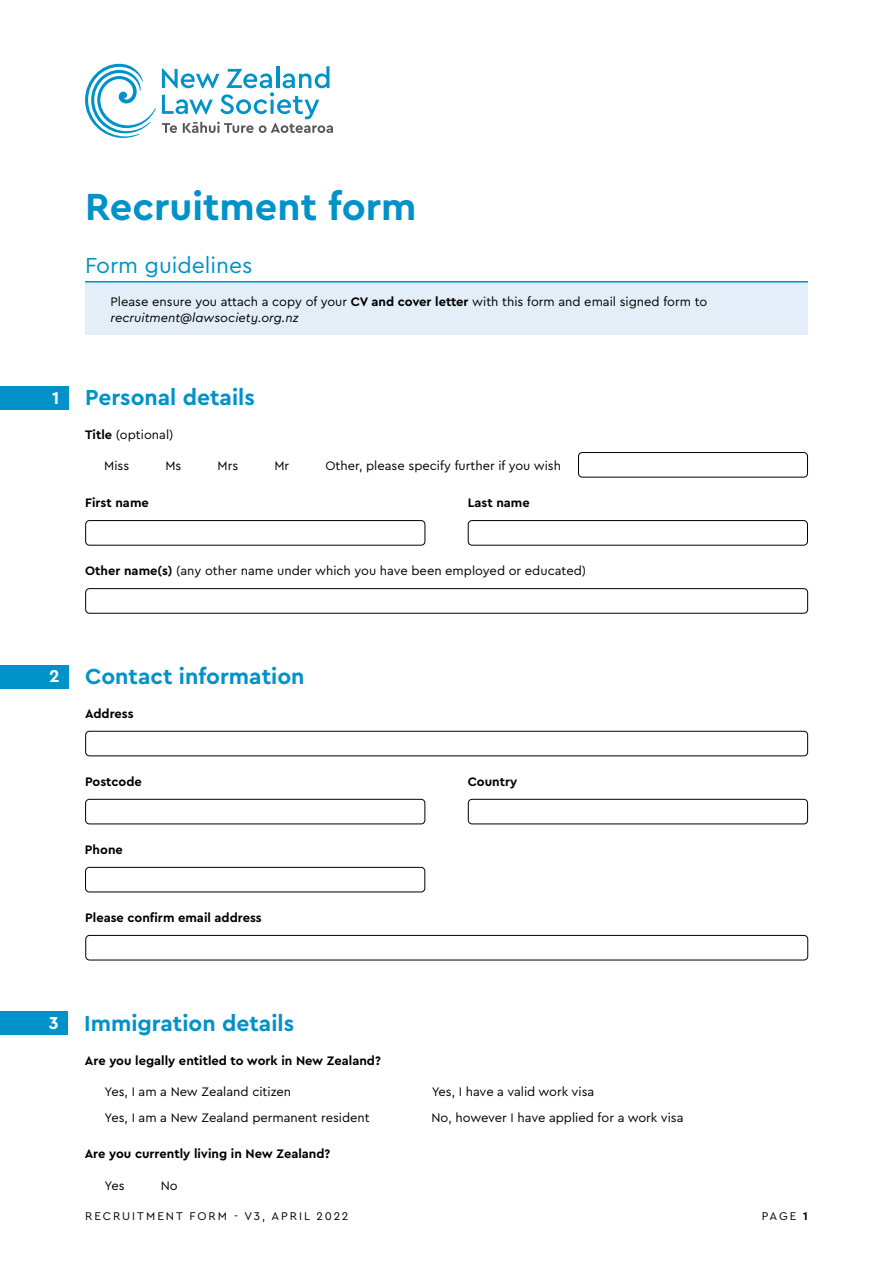
<style>
.page{position:relative;width:893px;height:1263px;background:#fff}
.page>*{position:absolute;margin:0;border:0;box-sizing:border-box;transform-origin:0 0}
.t1{font:700 39.6px "Cera PRO";color:#0092c9}
.t2{font:700 22.8px "Cera PRO";color:#0092c9}
.t3{font:22.8px "Cera PRO";color:#0092c9}
.t4{font:12.9px/25.5px "Cera PRO";color:#000}
.t5{font:700 12.9px "Cera PRO";color:#000}
.t6{font:11.7px "Cera PRO";letter-spacing:.17em;color:#000}
.s1{font-weight:700}
.s2{font-style:italic}
.s3{font-size:18px;color:#fff}
</style>
<div class="page">
<svg style="left:162px;top:66px;width:171px;height:67px"></svg>
<svg style="left:85px;top:64px;width:71px;height:74px"></svg>
<div style="left:85px;top:282px;width:723px;height:53px;background:#e4eef8"></div>
<hr style="left:85px;top:281px;width:723px;height:1px;background:#0092c9">
<div style="left:0;top:386px;width:68px;height:23px;background:#0092c9"></div>
<div style="left:0;top:665px;width:68px;height:23px;background:#0092c9"></div>
<div style="left:578px;top:452px;width:230px;height:26px;border:1px solid #000;border-radius:4px"></div>
<div style="left:468px;top:520px;width:340px;height:26px;border:1px solid #000;border-radius:4px"></div>
<div style="left:85px;top:731px;width:723px;height:25px;border:1px solid #000;border-radius:4px"></div>
<div style="left:85px;top:867px;width:340px;height:25px;border:1px solid #000;border-radius:4px"></div>
<div style="left:85px;top:935px;width:723px;height:25px;border:1px solid #000;border-radius:4px"></div>
<div style="left:0;top:1011px;width:67px;height:24px;background:#0092c9"></div>
<div style="left:85px;top:799px;width:340px;height:25px;border:1px solid #000;border-radius:4px"></div>
<div style="left:468px;top:799px;width:340px;height:25px;border:1px solid #000;border-radius:4px"></div>
<div style="left:85px;top:588px;width:723px;height:26px;border:1px solid #000;border-radius:4px"></div>
<div style="left:85px;top:520px;width:340px;height:26px;border:1px solid #000;border-radius:4px"></div>
<h1 class="t1" style="left:85px;top:180px;width:333px">Recruitment form</h1>
<h2 class="t3" style="left:85px;top:250px;width:169px">Form guidelines</h2>
<p class="t4" style="left:111px;top:293px;width:598px;line-height:16.4px">Please ensure you attach a copy of your <span class="s1">CV and cover letter</span> with this form and email signed form to <span class="s2">recruitment@lawsociety.org.nz</span></p>
<h2 class="t2" style="left:52px;top:382px;width:204px"><span class="s3">1</span> Personal details</h2>
<p class="t4" style="left:85px;top:421px;width:90px"><span class="s1">Title</span> (optional)</p>
<p class="t4" style="left:104px;top:453px;width:27px">Miss</p>
<p class="t4" style="left:165px;top:453px;width:17px">Ms</p>
<p class="t4" style="left:218px;top:453px;width:22px">Mrs</p>
<p class="t4" style="left:274px;top:453px;width:16px">Mr</p>
<p class="t4" style="left:325px;top:453px;width:237px">Other, please specify further if you wish</p>
<p class="t5" style="left:85px;top:494px;width:65px">First name</p>
<p class="t5" style="left:468px;top:494px;width:64px">Last name</p>
<p class="t4" style="left:85px;top:558px;width:502px"><span class="s1">Other name(s)</span> (any other name under which you have been employed or educated)</p>
<h2 class="t2" style="left:49px;top:661px;width:257px"><span class="s3">2</span> Contact information</h2>
<p class="t5" style="left:85px;top:705px;width:50px">Address</p>
<p class="t5" style="left:85px;top:773px;width:58px">Postcode</p>
<p class="t5" style="left:468px;top:773px;width:51px">Country</p>
<p class="t5" style="left:85px;top:841px;width:39px">Phone</p>
<p class="t5" style="left:85px;top:909px;width:178px">Please confirm email address</p>
<h2 class="t2" style="left:49px;top:1008px;width:247px"><span class="s3">3</span> Immigration details</h2>
<p class="t5" style="left:85px;top:1052px;width:297px">Are you legally entitled to work in New Zealand?</p>
<p class="t4" style="left:105px;top:1078px;width:267px">Yes, I am a New Zealand citizen<br>Yes, I am a New Zealand permanent resident</p>
<p class="t4" style="left:431px;top:1078px;width:253px">Yes, I have a valid work visa<br>No, however I have applied for a work visa</p>
<p class="t5" style="left:85px;top:1145px;width:247px">Are you currently living in New Zealand?</p>
<p class="t4" style="left:105px;top:1172px;width:22px">Yes</p>
<p class="t4" style="left:161px;top:1172px;width:18px">No</p>
<p class="t6" style="left:85px;top:1209px;width:265px">RECRUITMENT FORM - V3, APRIL 2022</p>
<p class="t6" style="left:762px;top:1209px;width:48px">PAGE <span class="s1">1</span></p>
</div>
